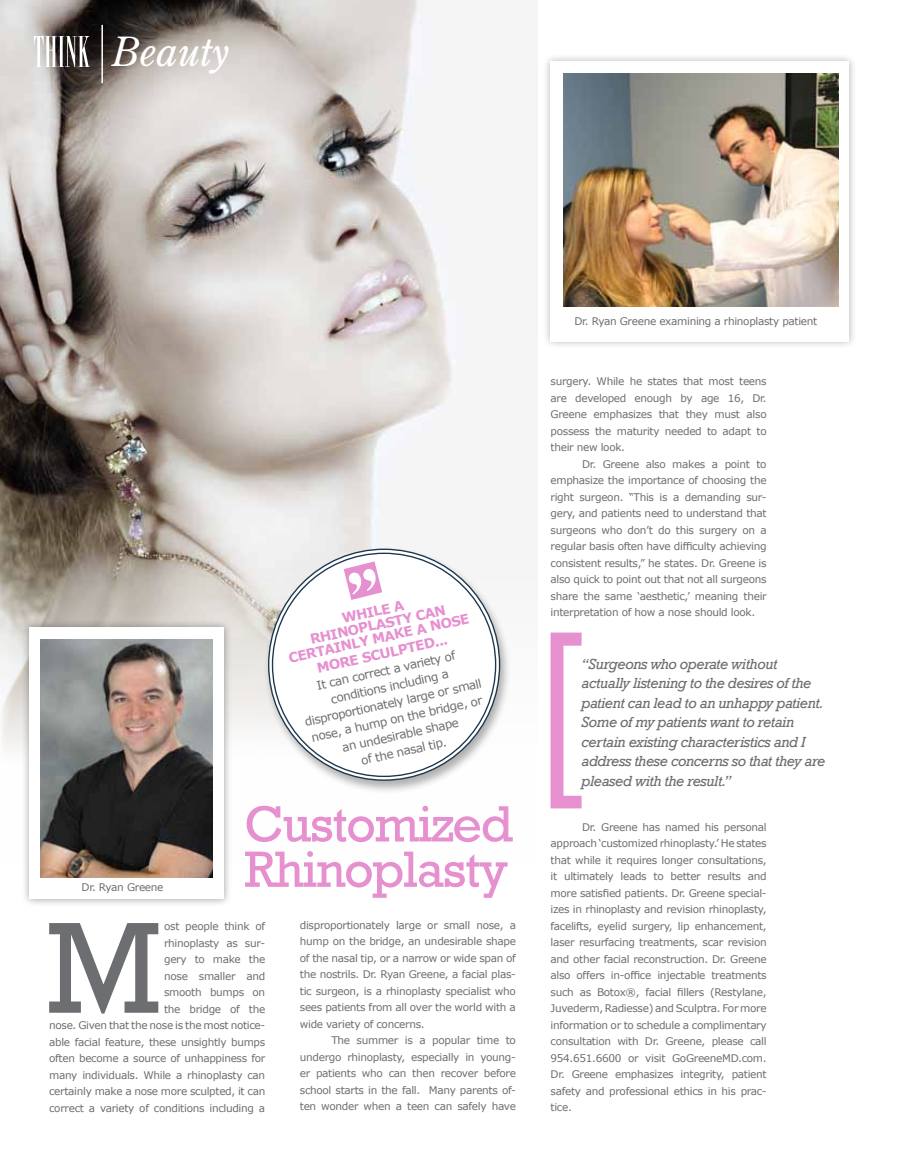
<style>
.page{position:relative;width:905px;height:1175px;background:#fff}
.page>*{position:absolute;margin:0;border:0;box-sizing:border-box;transform-origin:0 0}
.t1{font:132px "Rockwell";color:#6d6e71}
.t2{font:51.75px/45.3px "Rockwell";letter-spacing:-.03em;color:#e690d0}
.t3{font:italic 40.2px "Century Old Style Std";color:#fff}
.t4{font:italic 15px/19.5px "Rockwell";letter-spacing:-.03em;color:#6d6e71}
.t5{font:700 13.5px/13.5px "Verdana";color:#e690d0;text-align:center}
.t6{font:12px/16.5px "Verdana";color:#6d6e71;text-align:center}
.t7{font:10.5px/16.5px "Verdana";letter-spacing:-.03em;color:#6d6e71;text-align:justify}
</style>
<div class="page">
<img style="left:0;top:0;width:466px;height:750px">
<div style="left:542px;top:53px;width:315px;height:296px;background:#000;opacity:.3"></div>
<div style="left:550px;top:61px;width:299px;height:280px;background:#fff"></div>
<img style="left:563px;top:73px;width:275px;height:233px">
<div style="left:263px;top:546px;width:248px;height:248px;background:#000;opacity:.31"></div>
<svg style="left:269px;top:549px;width:230px;height:231px"></svg>
<div style="left:272px;top:553px;width:223px;height:223px;background:#fff;border-radius:50%"></div>
<svg style="left:343px;top:561px;width:39px;height:39px"></svg>
<svg style="left:550px;top:632px;width:31px;height:176px"></svg>
<div style="left:21px;top:619px;width:211px;height:288px;background:#000;opacity:.37"></div>
<div style="left:30px;top:627px;width:194px;height:272px;background:#fff"></div>
<img style="left:41px;top:639px;width:172px;height:238px">
<svg style="left:34px;top:36px;width:56px;height:31px"></svg>
<hr style="left:101px;top:25px;width:2px;height:58px;background:#fff">
<h3 class="t3" style="left:112px;top:26px;width:118px">Beauty</h3>
<p class="t7" style="left:82px;top:878px;width:83px">Dr. Ryan Greene</p>
<p class="t5" style="left:281px;top:625px;width:186px;rotate:-13deg">While a<br>rhinoplasty can certainly make a nose</p>
<p class="t5" style="left:315px;top:661px;width:135px;rotate:-13deg">more sculpted...</p>
<p class="t6" style="left:296px;top:680px;width:182px;rotate:-12deg">It can correct a variety of conditions including a disproportionately large or small nose, a hump on the bridge, or an undesirable shape<br>of the nasal tip.</p>
<h2 class="t2" style="left:244px;top:802px;width:270px">Customized<br>Rhinoplasty</h2>
<p class="t7" style="left:49px;top:917px;width:218px;text-align:right">ost people think of<br>rhinoplasty as sur-<br>gery to make the<br>nose smaller and<br>smooth bumps on<br>the bridge of the<br>nose. Given that the nose is the most notice&shy;able facial feature, these unsightly bumps often become a source of unhappiness for many individuals. While a rhinoplasty can certainly make a nose more sculpted, it can correct a variety of conditions including a</p>
<h1 class="t1" style="left:46px;top:892px;width:117px">M</h1>
<p class="t7" style="left:300px;top:916px;width:218px">disproportionately large or small nose, a hump on the bridge, an undesirable shape of the nasal tip, or a narrow or wide span of the nostrils. Dr. Ryan Greene, a facial plas&shy;tic surgeon, is a rhinoplasty specialist who sees patients from all over the world with a wide variety of concerns.</p>
<p class="t7" style="left:300px;top:1032px;width:218px;text-indent:32px">The summer is a popular time to undergo rhinoplasty, especially in young&shy;er patients who can then recover before school starts in the fall. Many parents of&shy;ten wonder when a teen can safely have</p>
<p class="t7" style="left:574px;top:313px;width:244px">Dr. Ryan Greene examining a rhinoplasty patient</p>
<p class="t7" style="left:550px;top:373px;width:218px">surgery. While he states that most teens are developed enough by age 16, Dr.<br>Greene emphasizes that they must also possess the maturity needed to adapt to their new look.</p>
<p class="t7" style="left:550px;top:455px;width:218px;text-indent:32px">Dr. Greene also makes a point to emphasize the importance of choosing the right surgeon. “This is a demanding sur&shy;gery, and patients need to understand that surgeons who don’t do this surgery on a regular basis often have difficulty achieving consistent results,” he states. Dr. Greene is also quick to point out that not all surgeons share the same ‘aesthetic,’ meaning their interpretation of how a nose should look.</p>
<p class="t4" style="left:581px;top:654px;width:245px">“Surgeons who operate without actually listening to the desires of the patient can lead to an unhappy patient.<br>Some of my patients want to retain certain existing characteristics and I address these concerns so that they are pleased with the result.”</p>
<p class="t7" style="left:550px;top:818px;width:218px;text-indent:32px">Dr. Greene has named his personal approach ‘customized rhinoplasty.’ He states that while it requires longer consultations, it ultimately leads to better results and more satisfied patients. Dr. Greene special&shy;izes in rhinoplasty and revision rhinoplasty, facelifts, eyelid surgery, lip enhancement, laser resurfacing treatments, scar revision and other facial reconstruction. Dr. Greene also offers in-office injectable treatments such as Botox®, facial fillers (Restylane, Juvederm, Radiesse) and Sculptra. For more information or to schedule a complimentary consultation with Dr. Greene, please call 954.651.6600 or visit GoGreeneMD.com.<br>Dr. Greene emphasizes integrity, patient safety and professional ethics in his prac&shy;tice.</p>
</div>
